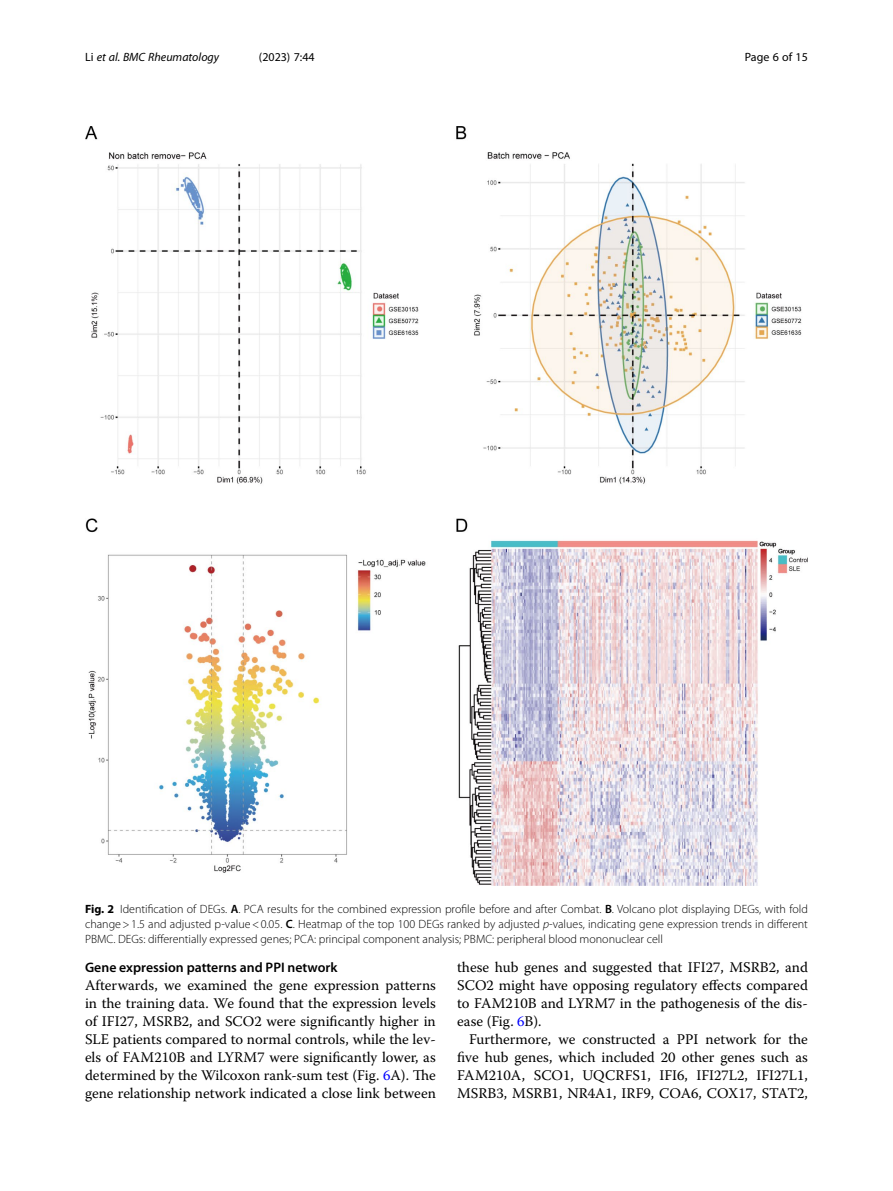
<style>
.page{position:relative;width:893px;height:1191px;background:#fff}
.page>*{position:absolute;margin:0;border:0;box-sizing:border-box;transform-origin:0 0}
.Body_Text{font:14.7px/18px "Warnock Pro";color:#000;text-align:justify}
.Body_Text_Indent{font:14.7px/18px "Warnock Pro";color:#000;text-align:justify}
.Head_2{font:600 13.8px "Myriad Pro";color:#000}
.Figure_Caption{font:300 12px/15px "Myriad Pro";color:#000;text-align:justify}
.t1{font:italic 12px "Myriad Pro";color:#000}
.t2{font:12px "Myriad Pro";color:#000}
.s1{font-style:normal}
.s2{font-weight:700}
.s3{font-weight:600}
.s4{font-style:italic}
.s5{color:#00f}
</style>
<div class="page">
<img style="left:85px;top:126px;width:723px;height:760px">
<p class="t1" style="left:85px;top:50px;width:136px"><span class="s1">Li</span> et al. BMC Rheumatology</p>
<p class="t2" style="left:259px;top:50px;width:57px">(2023) 7:44</p>
<p class="t2" style="left:745px;top:50px;width:65px">Page 6 of 15</p>
<p class="Figure_Caption" style="left:85px;top:901px;width:724px"><span class="s2">Fig. 2</span> Identification of DEGs. <span class="s3">A</span>. PCA results for the combined expression profile before and after Combat. <span class="s3">B</span>. Volcano plot displaying DEGs, with fold change&gt;1.5 and adjusted p-value&lt;0.05. <span class="s3">C</span>. Heatmap of the top 100 DEGs ranked by adjusted <span class="s4">p</span>-values, indicating gene expression trends in different PBMC. DEGs: differentially expressed genes; PCA: principal component analysis; PBMC: peripheral blood mononuclear cell</p>
<p class="Head_2" style="left:85px;top:959px;width:254px">Gene expression patterns and PPI network</p>
<p class="Body_Text" style="left:85px;top:976px;width:352px">Afterwards, we examined the gene expression patterns in the training data. We found that the expression levels of IFI27, MSRB2, and SCO2 were significantly higher in SLE patients compared to normal controls, while the lev&shy;els of FAM210B and LYRM7 were significantly lower, as determined by the Wilcoxon rank-sum test (Fig. <span class="s5">6</span>A). The gene relationship network indicated a close link between</p>
<p class="Body_Text" style="left:457px;top:958px;width:352px">these hub genes and suggested that IFI27, MSRB2, and SCO2 might have opposing regulatory effects compared to FAM210B and LYRM7 in the pathogenesis of the dis&shy;ease (Fig. <span class="s5">6</span>B).</p>
<p class="Body_Text_Indent" style="left:457px;top:1030px;width:352px;text-indent:12px">Furthermore, we constructed a PPI network for the five hub genes, which included 20 other genes such as FAM210A, SCO1, UQCRFS1, IFI6, IFI27L2, IFI27L1, MSRB3, MSRB1, NR4A1, IRF9, COA6, COX17, STAT2,</p>
</div>
